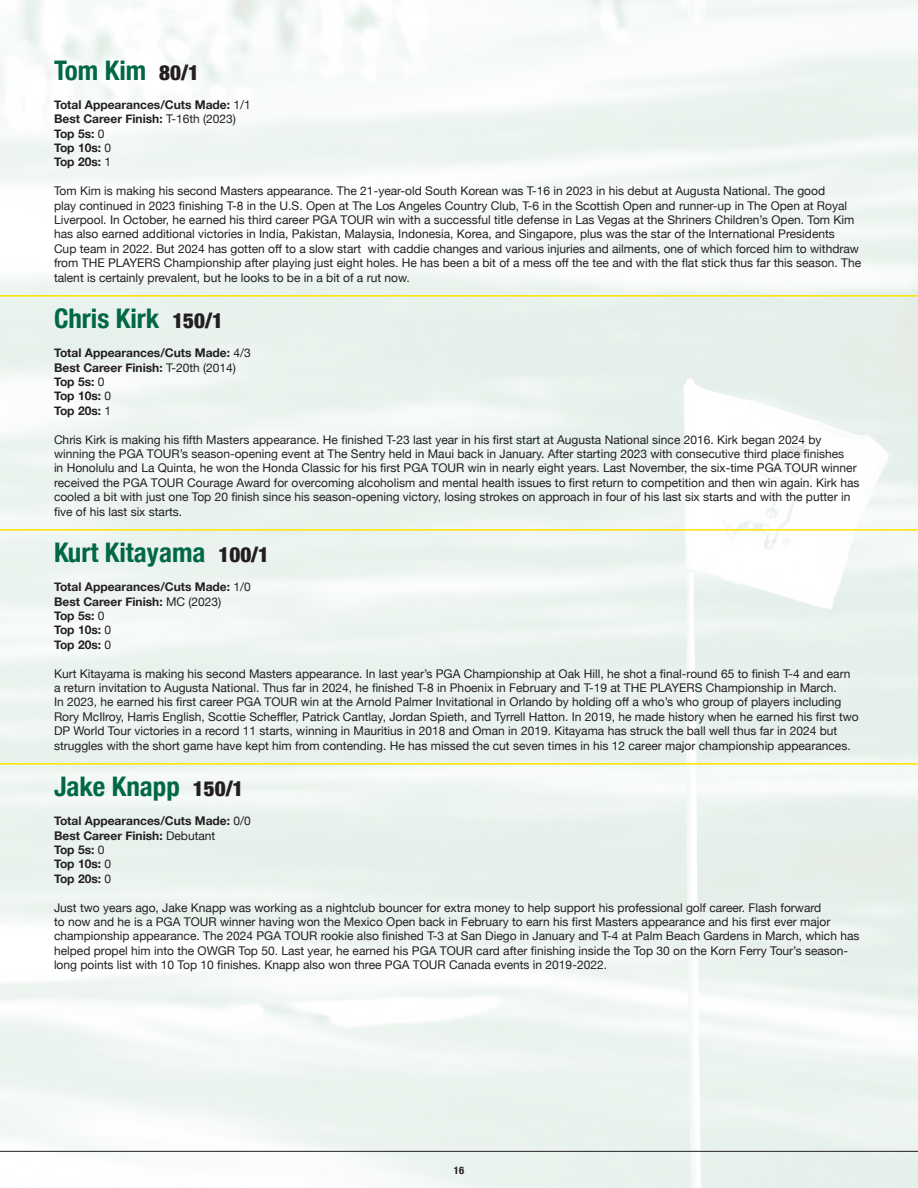
<style>
.page{position:relative;width:918px;height:1188px;background:#fff}
.page>*{position:absolute;margin:0;border:0;box-sizing:border-box;transform-origin:0 0}
.Golfer_Name{font:700 condensed 27px "Helvetica Neue";color:#006747}
.t1{font:12px/14.4px "Helvetica Neue";color:#231f20}
.t2{font:700 12px "Helvetica Neue";color:#231f20}
.t3{font:700 condensed 10.5px "Helvetica Neue";color:#231f20}
.s1{font-weight:900;font-size:21px;color:#231f20}
.s2{font-weight:400}
</style>
<div class="page">
<hr style="left:0;top:763px;width:918px;height:2px;background:#fce300">
<hr style="left:0;top:529px;width:918px;height:2px;background:#fce300">
<hr style="left:0;top:295px;width:918px;height:2px;background:#fce300">
<hr style="left:0;top:1151px;width:918px;height:1px;background:#231f20">
<p class="Golfer_Name" style="left:54px;top:48px;width:147px">Tom Kim <span class="s1">80/1</span></p>
<p class="t2" style="left:54px;top:95px;width:198px">Total Appearances/Cuts Made: <span class="s2">1/1</span></p>
<p class="t2" style="left:54px;top:109px;width:184px">Best Career Finish: <span class="s2">T-16th (2023)</span></p>
<p class="t2" style="left:54px;top:124px;width:52px">Top 5s: <span class="s2">0</span></p>
<p class="t2" style="left:54px;top:138px;width:59px">Top 10s: <span class="s2">0</span></p>
<p class="t2" style="left:54px;top:153px;width:59px">Top 20s: <span class="s2">1</span></p>
<p class="t1" style="left:54px;top:184px;width:809px">Tom Kim is making his second Masters appearance. The 21-year-old South Korean was T-16 in 2023 in his debut at Augusta National. The good<br>play continued in 2023 finishing T-8 in the U.S. Open at The Los Angeles Country Club, T-6 in the Scottish Open and runner-up in The Open at Royal Liverpool. In October, he earned his third career PGA TOUR win with a successful title defense in Las Vegas at the Shriners Children’s Open. Tom Kim has also earned additional victories in India, Pakistan, Malaysia, Indonesia, Korea, and Singapore, plus was the star of the International Presidents<br>Cup team in 2022. But 2024 has gotten off to a slow start with caddie changes and various injuries and ailments, one of which forced him to withdraw from THE PLAYERS Championship after playing just eight holes. He has been a bit of a mess off the tee and with the flat stick thus far this season. The talent is certainly prevalent, but he looks to be in a bit of a rut now.</p>
<p class="Golfer_Name" style="left:54px;top:296px;width:171px">Chris Kirk <span class="s1">150/1</span></p>
<p class="t2" style="left:54px;top:343px;width:198px">Total Appearances/Cuts Made: <span class="s2">4/3</span></p>
<p class="t2" style="left:54px;top:358px;width:184px">Best Career Finish: <span class="s2">T-20th (2014)</span></p>
<p class="t2" style="left:54px;top:372px;width:52px">Top 5s: <span class="s2">0</span></p>
<p class="t2" style="left:54px;top:387px;width:59px">Top 10s: <span class="s2">0</span></p>
<p class="t2" style="left:54px;top:401px;width:59px">Top 20s: <span class="s2">1</span></p>
<p class="t1" style="left:54px;top:433px;width:807px">Chris Kirk is making his fifth Masters appearance. He finished T-23 last year in his first start at Augusta National since 2016. Kirk began 2024 by winning the PGA TOUR’s season-opening event at The Sentry held in Maui back in January. After starting 2023 with consecutive third place finishes<br>in Honolulu and La Quinta, he won the Honda Classic for his first PGA TOUR win in nearly eight years. Last November, the six-time PGA TOUR winner received the PGA TOUR Courage Award for overcoming alcoholism and mental health issues to first return to competition and then win again. Kirk has cooled a bit with just one Top 20 finish since his season-opening victory, losing strokes on approach in four of his last six starts and with the putter in five of his last six starts.</p>
<p class="Golfer_Name" style="left:54px;top:530px;width:217px">Kurt Kitayama <span class="s1">100/1</span></p>
<p class="t2" style="left:54px;top:577px;width:198px">Total Appearances/Cuts Made: <span class="s2">1/0</span></p>
<p class="t2" style="left:54px;top:592px;width:169px">Best Career Finish: <span class="s2">MC (2023)</span></p>
<p class="t2" style="left:54px;top:606px;width:52px">Top 5s: <span class="s2">0</span></p>
<p class="t2" style="left:54px;top:621px;width:59px">Top 10s: <span class="s2">0</span></p>
<p class="t2" style="left:54px;top:635px;width:59px">Top 20s: <span class="s2">0</span></p>
<p class="t1" style="left:54px;top:667px;width:806px">Kurt Kitayama is making his second Masters appearance. In last year’s PGA Championship at Oak Hill, he shot a final-round 65 to finish T-4 and earn a return invitation to Augusta National. Thus far in 2024, he finished T-8 in Phoenix in February and T-19 at THE PLAYERS Championship in March.<br>In 2023, he earned his first career PGA TOUR win at the Arnold Palmer Invitational in Orlando by holding off a who’s who group of players including Rory McIlroy, Harris English, Scottie Scheffler, Patrick Cantlay, Jordan Spieth, and Tyrrell Hatton. In 2019, he made history when he earned his first two DP World Tour victories in a record 11 starts, winning in Mauritius in 2018 and Oman in 2019. Kitayama has struck the ball well thus far in 2024 but struggles with the short game have kept him from contending. He has missed the cut seven times in his 12 career major championship appearances.</p>
<p class="Golfer_Name" style="left:54px;top:764px;width:191px">Jake Knapp <span class="s1">150/1</span></p>
<p class="t2" style="left:54px;top:811px;width:198px">Total Appearances/Cuts Made: <span class="s2">0/0</span></p>
<p class="t2" style="left:54px;top:826px;width:163px">Best Career Finish: <span class="s2">Debutant</span></p>
<p class="t2" style="left:54px;top:840px;width:52px">Top 5s: <span class="s2">0</span></p>
<p class="t2" style="left:54px;top:855px;width:59px">Top 10s: <span class="s2">0</span></p>
<p class="t2" style="left:54px;top:869px;width:59px">Top 20s: <span class="s2">0</span></p>
<p class="t1" style="left:54px;top:901px;width:807px">Just two years ago, Jake Knapp was working as a nightclub bouncer for extra money to help support his professional golf career. Flash forward<br>to now and he is a PGA TOUR winner having won the Mexico Open back in February to earn his first Masters appearance and his first ever major championship appearance. The 2024 PGA TOUR rookie also finished T-3 at San Diego in January and T-4 at Palm Beach Gardens in March, which has helped propel him into the OWGR Top 50. Last year, he earned his PGA TOUR card after finishing inside the Top 30 on the Korn Ferry Tour’s season&shy;long points list with 10 Top 10 finishes. Knapp also won three PGA TOUR Canada events in 2019-2022.</p>
<p class="t3" style="left:454px;top:1162px;width:12px">16</p>
</div>
